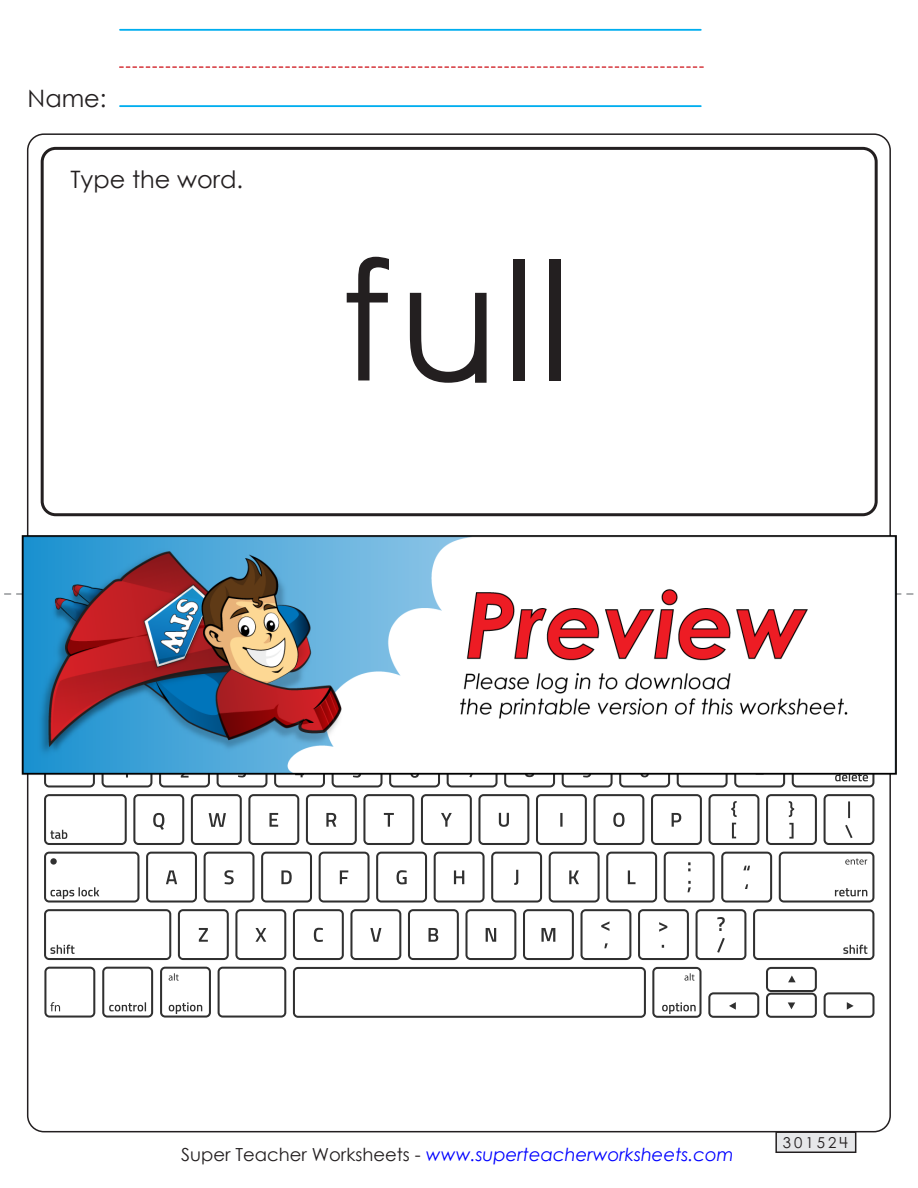
<style>
.page{position:relative;width:918px;height:1188px;background:#fff}
.page>*{position:absolute;margin:0;border:0;box-sizing:border-box;transform-origin:0 0}
.t1{font:165px "Century STW3";color:#231f20}
.t2{font:24px "Century Gothic 2";color:#231f20}
.t3{font:italic 18px "Century Gothic 2";color:#00f}
.t4{font:15px "Century STW4";letter-spacing:.2em;color:#231f20}
.s1{font-style:normal;color:#231f20}
</style>
<div class="page">
<hr style="left:120px;top:29px;width:581px;height:2px;background:#00aeef">
<hr style="left:120px;top:105px;width:581px;height:2px;background:#00aeef">
<svg style="left:119px;top:66px;width:585px;height:2px"></svg>
<div style="left:776px;top:1132px;width:80px;height:20px;background:#e6e7e9"></div>
<div style="left:775px;top:1131px;width:81px;height:22px;border:2px solid #231f20"></div>
<div style="left:41px;top:147px;width:837px;height:369px;border:3px solid #231f20;border-radius:14px"></div>
<svg style="left:44px;top:794px;width:831px;height:224px"></svg>
<svg style="left:50px;top:794px;width:818px;height:220px"></svg>
<svg style="left:5px;top:593px;width:908px;height:2px"></svg>
<img style="left:14px;top:516px;width:883px;height:274px">
<p class="t2" style="left:28px;top:81px;width:80px">Name:</p>
<p class="t2" style="left:70px;top:162px;width:174px">Type the word.</p>
<p class="t1" style="left:340px;top:206px;width:233px">full</p>
<p class="t3" style="left:181px;top:1142px;width:554px"><span class="s1">Super Teacher Worksheets -</span> www.superteacherworksheets.com</p>
<p class="t4" style="left:783px;top:1132px;width:66px">301524</p>
</div>
